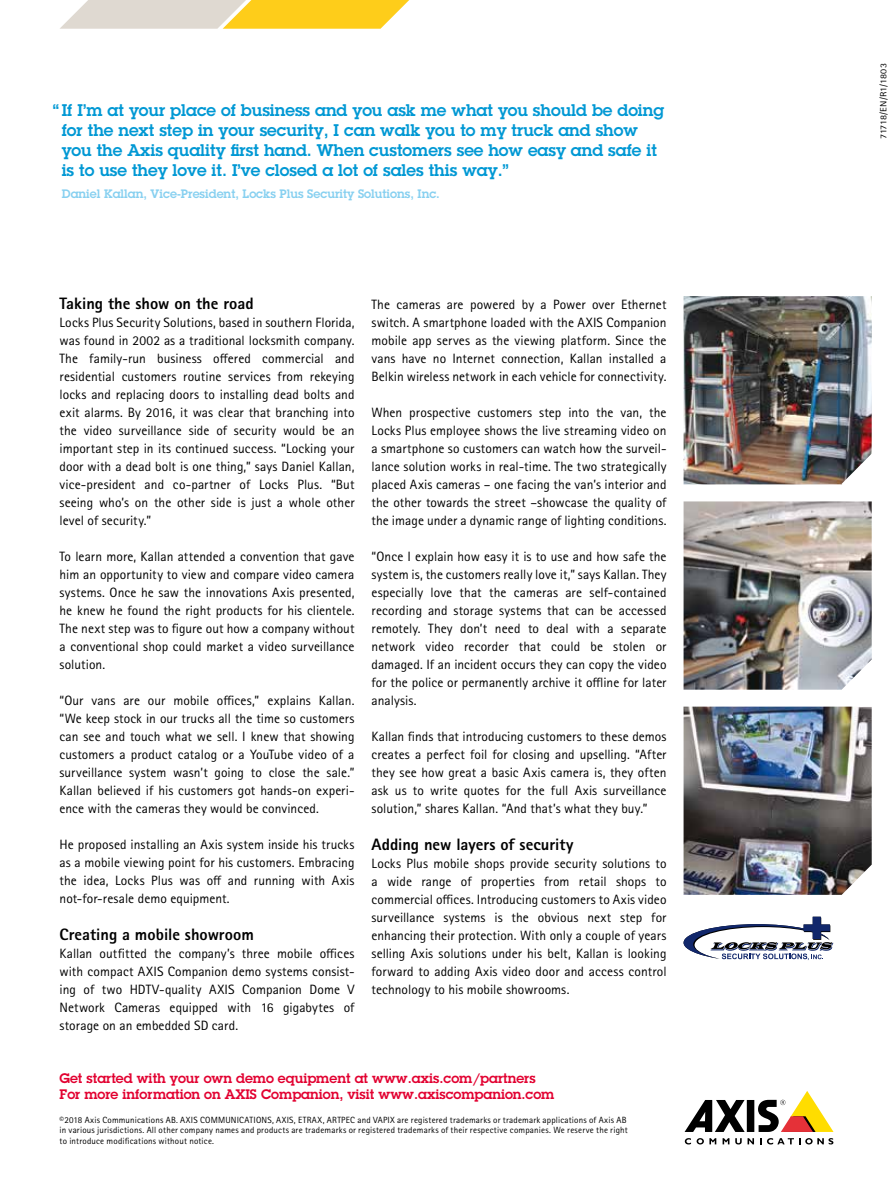
<style>
.page{position:relative;width:893px;height:1191px;background:#fff}
.page>*{position:absolute;margin:0;border:0;box-sizing:border-box;transform-origin:0 0}
.t1{font:600 16.5px/19.8px "Lubalin Graph ECG";color:#0098d4}
.t2{font:800 16.5px "Rotis Sans Serif Pro";color:#000}
.t3{font:13.5px/18px "Rotis Sans Serif Pro";letter-spacing:.005em;color:#000;text-align:justify}
.t4{font:600 13.5px/16.2px "Lubalin Graph ECG";color:#e20030}
.t5{font:600 12px "Lubalin Graph ECG";color:#87d0f0}
.t6{font:9px/10.8px "Rotis Sans Serif Pro";letter-spacing:.02em;color:#000}
.t7{font:9px "Rotis Sans Serif Pro";letter-spacing:-.01em;color:#000;scale:1.12 1}
</style>
<div class="page">
<div style="left:747px;top:1100px;width:7px;height:32px;background:#000"></div>
<svg style="left:685px;top:1100px;width:60px;height:32px"></svg>
<svg style="left:758px;top:1091px;width:75px;height:41px"></svg>
<svg style="left:685px;top:1138px;width:6px;height:6px"></svg>
<svg style="left:697px;top:1138px;width:19px;height:6px"></svg>
<svg style="left:723px;top:1138px;width:6px;height:6px"></svg>
<svg style="left:735px;top:1138px;width:19px;height:6px"></svg>
<svg style="left:760px;top:1138px;width:73px;height:6px"></svg>
<img style="left:684px;top:296px;width:188px;height:188px">
<img style="left:684px;top:501px;width:188px;height:188px">
<svg style="left:684px;top:916px;width:149px;height:44px"></svg>
<svg style="left:60px;top:0;width:349px;height:29px;background:#f0d783"></svg>
<img style="left:684px;top:706px;width:188px;height:189px">
<p class="t1" style="left:62px;top:101px;width:604px;text-indent:-9px">“ If I’m at your place of business and you ask me what you should be doing for the next step in your security, I can walk you to my truck and show you the Axis quality first hand. When customers see how easy and safe it is to use they love it. I’ve closed a lot of sales this way.”</p>
<p class="t5" style="left:62px;top:186px;width:380px">Daniel Kallan, Vice-President, Locks Plus Security Solutions, Inc.</p>
<p class="t2" style="left:60px;top:293px;width:196px">Taking the show on the road</p>
<p class="t3" style="left:60px;top:314px;width:297px">Locks Plus Security Solutions, based in southern Florida, was found in 2002 as a traditional locksmith company.<br>The family-run business offered commercial and residential customers routine services from rekeying locks and replacing doors to installing dead bolts and exit alarms. By 2016, it was clear that branching into the video surveillance side of security would be an important step in its continued success. “Locking your door with a dead bolt is one thing,” says Daniel Kallan, vice-president and co-partner of Locks Plus. “But seeing who’s on the other side is just a whole other level of security.”</p>
<p class="t3" style="left:60px;top:548px;width:296px">To learn more, Kallan attended a convention that gave him an opportunity to view and compare video camera systems. Once he saw the innovations Axis presented, he knew he found the right products for his clientele.<br>The next step was to figure out how a company without a conventional shop could market a video surveillance solution.</p>
<p class="t3" style="left:60px;top:692px;width:297px">“Our vans are our mobile offices,” explains Kallan. “We keep stock in our trucks all the time so customers can see and touch what we sell. I knew that showing customers a product catalog or a YouTube video of a surveillance system wasn’t going to close the sale.” Kallan believed if his customers got hands-on experi&shy;ence with the cameras they would be convinced.</p>
<p class="t3" style="left:60px;top:836px;width:296px">He proposed installing an Axis system inside his trucks as a mobile viewing point for his customers. Embracing the idea, Locks Plus was off and running with Axis not-for-resale demo equipment.</p>
<p class="t2" style="left:60px;top:923px;width:196px">Creating a mobile showroom</p>
<p class="t3" style="left:60px;top:944px;width:296px">Kallan outfitted the company’s three mobile offices with compact AXIS Companion demo systems consist&shy;ing of two HDTV-quality AXIS Companion Dome V Network Cameras equipped with 16 gigabytes of storage on an embedded SD card.</p>
<p class="t3" style="left:372px;top:296px;width:296px">The cameras are powered by a Power over Ethernet switch. A smartphone loaded with the AXIS Companion mobile app serves as the viewing platform. Since the vans have no Internet connection, Kallan installed a Belkin wireless network in each vehicle for connectivity.</p>
<p class="t3" style="left:372px;top:404px;width:297px">When prospective customers step into the van, the Locks Plus employee shows the live streaming video on a smartphone so customers can watch how the surveil&shy;lance solution works in real-time. The two strategically placed Axis cameras – one facing the van’s interior and the other towards the street –showcase the quality of the image under a dynamic range of lighting conditions.</p>
<p class="t3" style="left:372px;top:548px;width:297px">“Once I explain how easy it is to use and how safe the system is, the customers really love it,” says Kallan. They especially love that the cameras are self-contained recording and storage systems that can be accessed remotely. They don’t need to deal with a separate network video recorder that could be stolen or damaged. If an incident occurs they can copy the video for the police or permanently archive it offline for later analysis.</p>
<p class="t3" style="left:372px;top:728px;width:297px">Kallan finds that introducing customers to these demos creates a perfect foil for closing and upselling. “After they see how great a basic Axis camera is, they often ask us to write quotes for the full Axis surveillance solution,” shares Kallan. “And that’s what they buy.”</p>
<p class="t2" style="left:372px;top:833px;width:204px">Adding new layers of security</p>
<p class="t3" style="left:372px;top:854px;width:297px">Locks Plus mobile shops provide security solutions to a wide range of properties from retail shops to commercial offices. Introducing customers to Axis video surveillance systems is the obvious next step for enhancing their protection. With only a couple of years selling Axis solutions under his belt, Kallan is looking forward to adding Axis video door and access control technology to his mobile showrooms.</p>
<p class="t4" style="left:60px;top:1070px;width:496px">Get started with your own demo equipment at www.axis.com/partners<br>For more information on AXIS Companion, visit www.axiscompanion.com</p>
<p class="t6" style="left:60px;top:1114px;width:570px">©2018 Axis Communications AB. AXIS COMMUNICATIONS, AXIS, ETRAX, ARTPEC and VAPIX are registered trademarks or trademark applications of Axis AB in various jurisdictions. All other company names and products are trademarks or registered trademarks of their respective companies. We reserve the right to introduce modifications without notice.</p>
<p class="t7" style="left:878px;top:139px;width:69px;rotate:-90deg">71718/EN/R1/1803</p>
</div>
